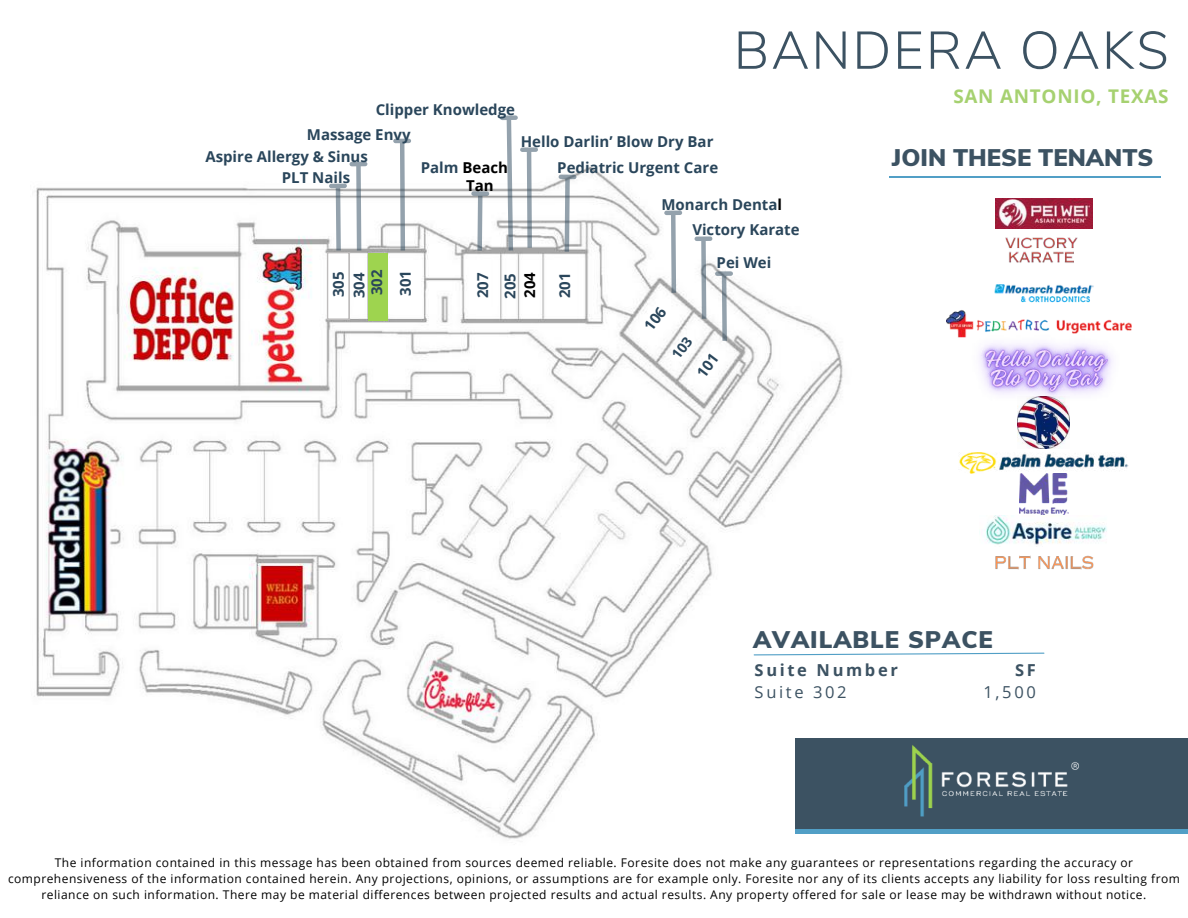
<style>
.page{position:relative;width:1188px;height:918px;background:#fff}
.page>*{position:absolute;margin:0;border:0;box-sizing:border-box;transform-origin:0 0}
.t1{font:300 52.8px "Nunito Sans";letter-spacing:.04em;color:#3c5262}
.t2{font:900 24px "Nunito Sans";color:#3c5262}
.t3{font:900 24px "Nunito Sans";letter-spacing:.04em;color:#3c5262}
.t4{font:700 18.9px "Open Sans";letter-spacing:.04em;color:#a6d170}
.t5{font:700 16.5px "Open Sans";letter-spacing:.16em;color:#3c5262}
.t6{font:16.5px "Open Sans";letter-spacing:.16em;color:#3c5262}
.t7{font:700 15px/26.1px "Open Sans";color:#2a465b}
.t8{font:700 15px/18px "Open Sans";color:#000}
.t9{font:12px/16px "Open Sans";letter-spacing:.04em;color:#000;text-align:center}
.s1{color:#000}
.s2{color:#2a465b}
</style>
<div class="page">
<img style="left:34px;top:161px;width:809px;height:678px">
<div style="left:368px;top:254px;width:19px;height:67px;background:#9ed44f"></div>
<svg style="left:795px;top:828px;width:393px;height:6px;background:#4d92b5"></svg>
<div style="left:795px;top:738px;width:393px;height:90px;background:#3c5262"></div>
<svg style="left:753px;top:652px;width:292px;height:4px"></svg>
<img style="left:904px;top:745px;width:175px;height:72px">
<hr style="left:890px;top:176px;width:271px;height:2px;background:#519fc6">
<img style="left:995px;top:198px;width:98px;height:30px">
<img style="left:994px;top:284px;width:100px;height:19px">
<img style="left:946px;top:313px;width:6px;height:17px">
<img style="left:959px;top:453px;width:170px;height:21px">
<img style="left:1019px;top:474px;width:50px;height:41px">
<img style="left:985px;top:515px;width:122px;height:30px">
<img style="left:1018px;top:428px;width:52px;height:20px">
<img style="left:1005px;top:237px;width:73px;height:26px">
<img style="left:952px;top:310px;width:180px;height:118px">
<svg style="left:327px;top:161px;width:37px;height:159px"></svg>
<hr style="left:352px;top:162px;width:13px;height:4px;background:#94a2ad">
<div style="left:717px;top:271px;width:14px;height:5px;background:#93a1ac"></div>
<svg style="left:398px;top:138px;width:9px;height:115px"></svg>
<hr style="left:395px;top:139px;width:14px;height:4px;background:#94a2ad">
<svg style="left:504px;top:120px;width:11px;height:133px"></svg>
<div style="left:502px;top:115px;width:14px;height:5px;background:#94a2ad"></div>
<svg style="left:525px;top:152px;width:9px;height:98px"></svg>
<div style="left:522px;top:147px;width:14px;height:5px;background:#94a2ad"></div>
<svg style="left:562px;top:174px;width:10px;height:80px"></svg>
<svg style="left:561px;top:175px;width:13px;height:4px"></svg>
<svg style="left:475px;top:196px;width:10px;height:57px"></svg>
<div style="left:474px;top:191px;width:13px;height:5px;background:#92a0ab"></div>
<img style="left:995px;top:555px;width:99px;height:15px">
<svg style="left:644px;top:210px;width:85px;height:168px"></svg>
<p class="t7" style="left:376px;top:96px;width:141px">Clipper Knowledge</p>
<h1 class="t1" style="left:734px;top:15px;width:436px">BANDERA OAKS</h1>
<h3 class="t4" style="left:953px;top:83px;width:217px">SAN ANTONIO, TEXAS</h3>
<p class="t7" style="left:307px;top:121px;width:105px">Massage Envy</p>
<p class="t7" style="left:557px;top:128px;width:162px;text-indent:-37px">Hello Darlin’ Blow Dry Bar<br>Pediatric Urgent Care</p>
<p class="t7" style="left:692px;top:192px;width:109px;line-height:25px;text-indent:-31px">Monarch Denta<span class="s1">l<br></span>Victory Karate</p>
<p class="t7" style="left:717px;top:249px;width:56px">Pei Wei</p>
<p class="t7" style="left:205px;top:143px;width:164px">Aspire Allergy &amp; Sinus</p>
<p class="t8" style="left:466px;top:158px;width:43px;text-indent:-45px"><span class="s2">Palm</span> Beach<br>Tan</p>
<p class="t7" style="left:282px;top:164px;width:70px">PLT Nails</p>
<p class="t7" style="left:325px;top:297px;width:27px;rotate:-90deg">305</p>
<p class="t7" style="left:363px;top:295px;width:27px;rotate:-90deg">302</p>
<p class="t8" style="left:520px;top:298px;width:27px;rotate:-90deg">204</p>
<p class="t7" style="left:392px;top:296px;width:27px;rotate:-90deg">301</p>
<p class="t7" style="left:469px;top:298px;width:27px;rotate:-90deg">207</p>
<p class="t7" style="left:551px;top:298px;width:27px;rotate:-90deg">201</p>
<p class="t7" style="left:346px;top:298px;width:27px;rotate:-90deg">304</p>
<p class="t7" style="left:497px;top:299px;width:27px;rotate:-90deg">205</p>
<h2 class="t2" style="left:892px;top:142px;width:263px">JOIN THESE TENANTS</h2>
<h2 class="t3" style="left:753px;top:624px;width:241px">AVAILABLE SPACE</h2>
<h3 class="t5" style="left:755px;top:658px;width:145px">Suite Number</h3>
<h3 class="t6" style="left:755px;top:680px;width:94px">Suite 302</h3>
<h3 class="t5" style="left:1015px;top:658px;width:22px">SF</h3>
<h3 class="t6" style="left:984px;top:680px;width:54px">1,500</h3>
<p class="t9" style="left:8px;top:854px;width:1173px">The information contained in this message has been obtained from sources deemed reliable. Foresite does not make any guarantees or representations regarding the accuracy or comprehensiveness of the information contained herein. Any projections, opinions, or assumptions are for example only. Foresite nor any of its clients accepts any liability for loss resulting from reliance on such information. There may be material differences between projected results and actual results. Any property offered for sale or lease may be withdrawn without notice.</p>
</div>
